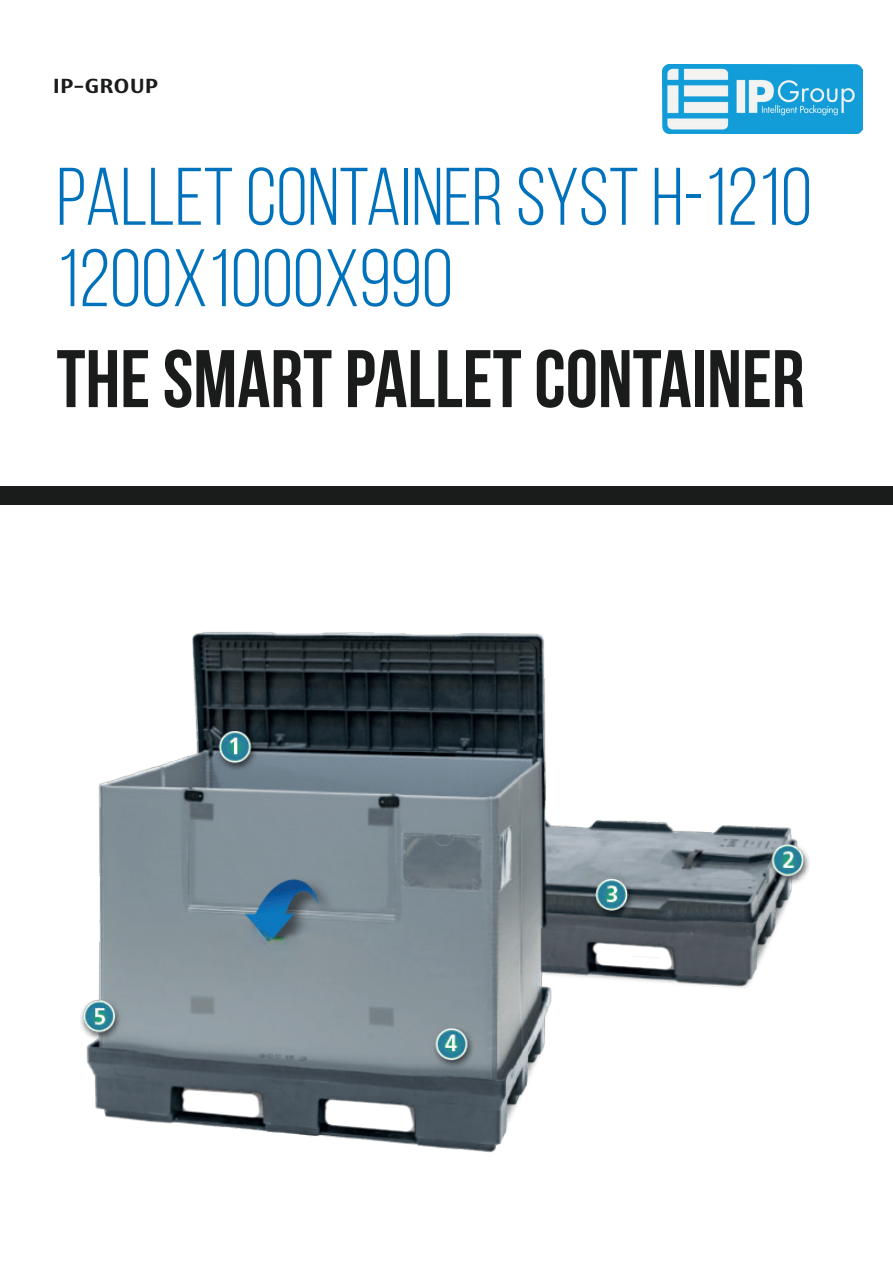
<style>
.page{position:relative;width:893px;height:1263px;background:#fff}
.page>*{position:absolute;margin:0;border:0;box-sizing:border-box;transform-origin:0 0}
.t1{font:81.45px/81.4px "Bebas Neue";color:#0072bc}
.t2{font:700 81.45px "Bebas Neue";color:#1a1b1b}
.t3{font:700 21px "Basel Neue";color:#1a1b1b}
</style>
<div class="page">
<div style="left:0;top:486px;width:893px;height:18px;background:#1a1b1b"></div>
<img style="left:662px;top:64px;width:200px;height:70px">
<img style="left:80px;top:632px;width:729px;height:521px">
<p class="t3" style="left:53px;top:73px;width:107px">IP-GROUP</p>
<p class="t1" style="left:57px;top:155px;width:757px">PALLET CONTAINER SYST H-1210<br>1200X1000X990</p>
<p class="t2" style="left:57px;top:334px;width:750px">THE SMART PALLET CONTAINER</p>
</div>
